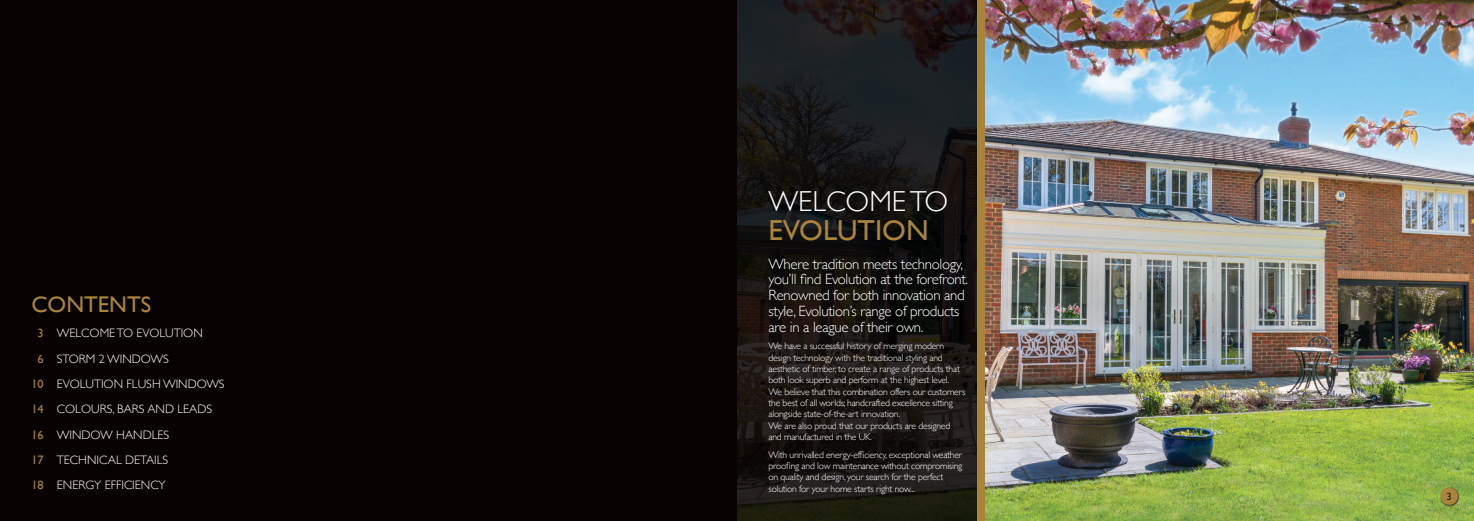
<style>
.page{position:relative;width:1474px;height:521px;background:#fff}
.page>*{position:absolute;margin:0;border:0;box-sizing:border-box;transform-origin:0 0}
.t1{font:300 28.88px "Gill Sans";color:#fff}
.t2{font:28.88px "Gill Sans";color:#a9843b}
.t3{font:22.75px "Gill Sans";color:#a9843b}
.t4{font:300 14.88px/15.8px "Gill Sans";letter-spacing:-.02em;color:#fff}
.t5{font:300 12.25px "Gill Sans";color:#fff}
.t6{font:10.5px "Gill Sans";color:#231f20}
.t7{font:300 9.62px/11.4px "Gill Sans";letter-spacing:-.02em;color:#fff}
.s1{font-weight:400;color:#a9843b}
</style>
<div class="page">
<div style="left:0;top:0;width:1229px;height:521px;background:#080302"></div>
<img style="left:985px;top:0;width:488px;height:521px">
<svg style="left:737px;top:0;width:240px;height:521px"></svg>
<div style="left:1440px;top:487px;width:19px;height:20px;background:#231f20;opacity:.75"></div>
<div style="left:1440px;top:487px;width:17px;height:18px;background:#a9843b;border-radius:50%"></div>
<div style="left:977px;top:0;width:8px;height:521px;background:#a9843b"></div>
<h2 class="t3" style="left:32px;top:291px;width:121px">CONTENTS</h2>
<p class="t5" style="left:38px;top:323px;width:167px"><span class="s1">3</span> WELCOME TO EVOLUTION</p>
<p class="t5" style="left:38px;top:349px;width:133px"><span class="s1">6</span> STORM 2 WINDOWS</p>
<p class="t5" style="left:32px;top:374px;width:195px"><span class="s1">10</span> EVOLUTION FLUSH WINDOWS</p>
<p class="t5" style="left:32px;top:400px;width:182px"><span class="s1">14</span> COLOURS, BARS AND LEADS</p>
<p class="t5" style="left:32px;top:425px;width:139px"><span class="s1">16</span> WINDOW HANDLES</p>
<p class="t5" style="left:32px;top:450px;width:138px"><span class="s1">17</span> TECHNICAL DETAILS</p>
<p class="t5" style="left:32px;top:476px;width:136px"><span class="s1">18</span> ENERGY EFFICIENCY</p>
<h1 class="t1" style="left:768px;top:179px;width:181px">WELCOME TO</h1>
<h1 class="t2" style="left:768px;top:213px;width:162px">EVOLUTION</h1>
<h3 class="t4" style="left:768px;top:255px;width:201px">Where tradition meets technology, you’ll find Evolution at the forefront.<br>Renowned for both innovation and style, Evolution’s range of products are in a league of their own.</h3>
<p class="t7" style="left:768px;top:340px;width:198px">We have a successful history of merging modern design technology with the traditional styling and aesthetic of timber, to create a range of products that both look superb and perform at the highest level.<br>We believe that this combination offers our customers the best of all worlds; handcrafted excellence sitting alongside state-of-the-art innovation.<br>We are also proud that our products are designed and manufactured in the UK.</p>
<p class="t7" style="left:768px;top:448px;width:195px">With unrivalled energy-efficiency, exceptional weather proofing and low maintenance without compromising on quality and design, your search for the perfect solution for your home starts right now...</p>
<p class="t6" style="left:1446px;top:490px;width:7px">3</p>
</div>
